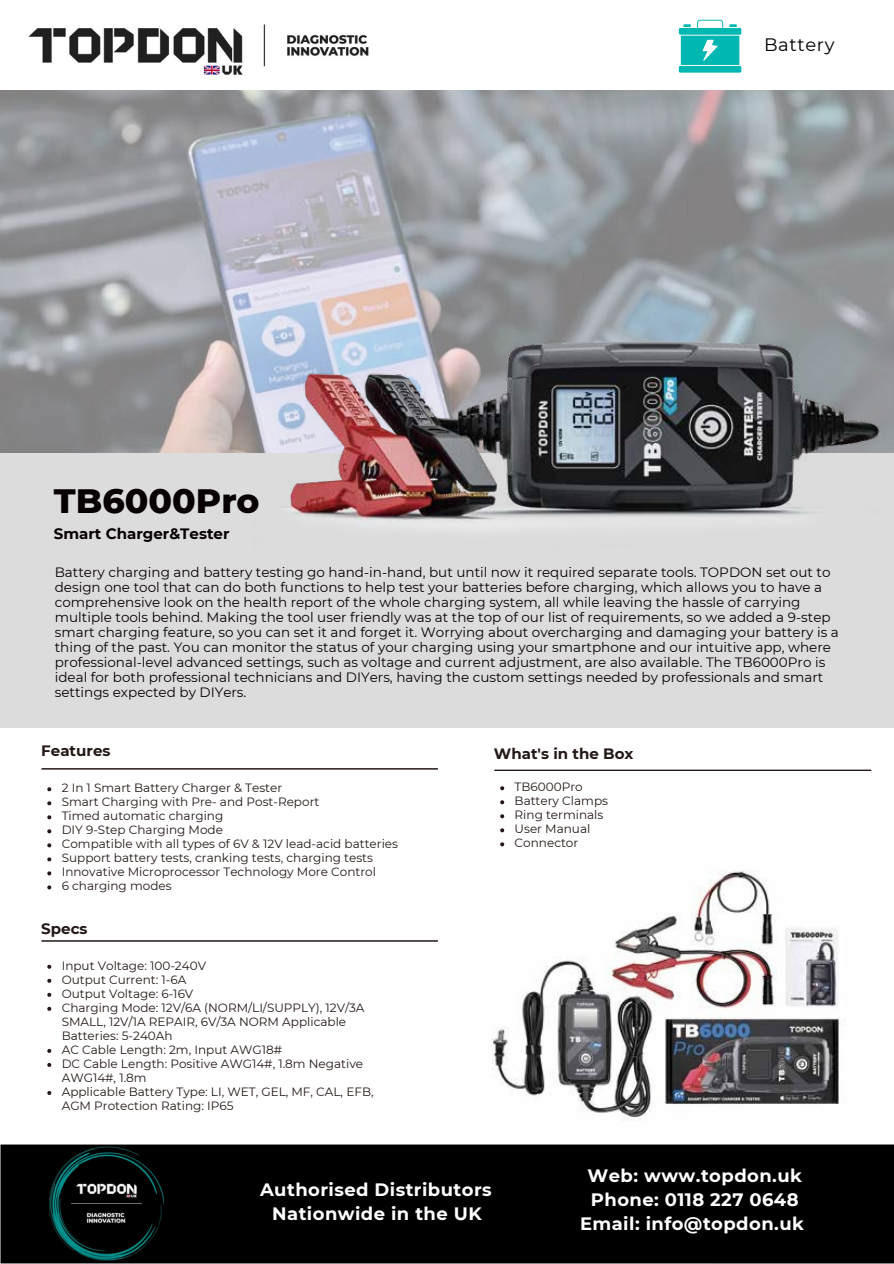
<style>
.page{position:relative;width:894px;height:1264px;background:#fff}
.page>*{position:absolute;margin:0;border:0;box-sizing:border-box;transform-origin:0 0}
.t1{font:800 34.5px "Montserrat";color:#070002}
.t2{font:700 18px/23.7px "Montserrat";letter-spacing:.025em;color:#fff;text-align:center}
.t3{font:18px "Montserrat";letter-spacing:.035em;color:#000}
.t4{font:700 15px "Montserrat";color:#231815}
.t5{font:700 15px "Montserrat";color:#070002}
.t6{font:13.5px/15px "Montserrat";color:#070002}
.t7{font:12px/14px "Montserrat";color:#231815}
</style>
<div class="page">
<img style="left:492px;top:843px;width:354px;height:278px">
<img style="left:0;top:90px;width:893px;height:363px">
<svg style="left:41px;top:768px;width:397px;height:1px"></svg>
<svg style="left:41px;top:940px;width:397px;height:1px"></svg>
<div style="left:0;top:453px;width:893px;height:274px;background:#dddcdd"></div>
<svg style="left:494px;top:769px;width:377px;height:2px"></svg>
<img style="left:254px;top:342px;width:639px;height:186px">
<svg style="left:47px;top:964px;width:4px;height:4px"></svg>
<svg style="left:47px;top:978px;width:4px;height:4px"></svg>
<svg style="left:47px;top:992px;width:4px;height:4px"></svg>
<svg style="left:47px;top:1006px;width:4px;height:4px"></svg>
<svg style="left:47px;top:1048px;width:4px;height:4px"></svg>
<svg style="left:47px;top:1062px;width:4px;height:4px"></svg>
<svg style="left:47px;top:1091px;width:4px;height:3px"></svg>
<svg style="left:47px;top:787px;width:4px;height:4px"></svg>
<svg style="left:47px;top:801px;width:4px;height:4px"></svg>
<svg style="left:47px;top:815px;width:4px;height:4px"></svg>
<svg style="left:47px;top:829px;width:4px;height:4px"></svg>
<svg style="left:47px;top:843px;width:4px;height:4px"></svg>
<svg style="left:47px;top:857px;width:4px;height:4px"></svg>
<svg style="left:47px;top:871px;width:4px;height:4px"></svg>
<svg style="left:47px;top:885px;width:4px;height:4px"></svg>
<svg style="left:500px;top:786px;width:4px;height:4px"></svg>
<svg style="left:500px;top:800px;width:4px;height:4px"></svg>
<svg style="left:500px;top:814px;width:4px;height:4px"></svg>
<svg style="left:500px;top:828px;width:4px;height:4px"></svg>
<svg style="left:500px;top:842px;width:4px;height:4px"></svg>
<div style="left:0;top:1144px;width:893px;height:119px;background:#000"></div>
<img style="left:50px;top:1146px;width:113px;height:114px">
<img style="left:28px;top:24px;width:341px;height:51px">
<svg style="left:678px;top:20px;width:63px;height:53px"></svg>
<svg style="left:204px;top:66px;width:15px;height:9px"></svg>
<p class="t1" style="left:54px;top:480px;width:207px">TB6000Pro</p>
<p class="t5" style="left:54px;top:524px;width:177px">Smart Charger&amp;Tester</p>
<p class="t3" style="left:763px;top:33px;width:72px">Battery</p>
<p class="t6" style="left:55px;top:564px;width:785px">Battery charging and battery testing go hand-in-hand, but until now it required separate tools. TOPDON set out to design one tool that can do both functions to help test your batteries before charging, which allows you to have a comprehensive look on the health report of the whole charging system, all while leaving the hassle of carrying multiple tools behind. Making the tool user friendly was at the top of our list of requirements, so we added a 9-step smart charging feature, so you can set it and forget it. Worrying about overcharging and damaging your battery is a thing of the past. You can monitor the status of your charging using your smartphone and our intuitive app, where professional-level advanced settings, such as voltage and current adjustment, are also available. The TB6000Pro is ideal for both professional technicians and DIYers, having the custom settings needed by professionals and smart settings expected by DIYers.</p>
<p class="t4" style="left:41px;top:741px;width:71px">Features</p>
<p class="t7" style="left:62px;top:781px;width:222px">2 In 1 Smart Battery Charger &amp; Tester</p>
<p class="t7" style="left:62px;top:795px;width:259px">Smart Charging with Pre- and Post-Report</p>
<p class="t7" style="left:62px;top:809px;width:163px">Timed automatic charging</p>
<p class="t7" style="left:62px;top:823px;width:163px">DIY 9-Step Charging Mode</p>
<p class="t7" style="left:62px;top:837px;width:338px">Compatible with all types of 6V &amp; 12V lead-acid batteries</p>
<h3 class="t7" style="left:62px;top:851px;width:313px">Support battery tests, cranking tests, charging tests</h3>
<p class="t7" style="left:62px;top:865px;width:315px">Innovative Microprocessor Technology More Control</p>
<p class="t7" style="left:62px;top:879px;width:111px">6 charging modes</p>
<h2 class="t4" style="left:41px;top:919px;width:48px">Specs</h2>
<p class="t7" style="left:62px;top:958px;width:146px">Input Voltage: 100-240V</p>
<p class="t7" style="left:62px;top:972px;width:126px">Output Current: 1-6A</p>
<h3 class="t7" style="left:62px;top:986px;width:133px">Output Voltage: 6-16V</h3>
<h4 class="t7" style="left:62px;top:1000px;width:304px">Charging Mode: 12V/6A (NORM/LI/SUPPLY), 12V/3A<br>SMALL, 12V/1A REPAIR, 6V/3A NORM Applicable<br>Batteries: 5-240Ah</h4>
<h3 class="t7" style="left:62px;top:1042px;width:222px">AC Cable Length: 2m, Input AWG18#</h3>
<p class="t7" style="left:62px;top:1056px;width:303px">DC Cable Length: Positive AWG14#, 1.8m Negative<br>AWG14#, 1.8m</p>
<p class="t7" style="left:62px;top:1084px;width:313px">Applicable Battery Type: LI, WET, GEL, MF, CAL, EFB,<br>AGM Protection Rating: IP65</p>
<p class="t4" style="left:494px;top:744px;width:141px">What's in the Box</p>
<p class="t7" style="left:514px;top:780px;width:70px">TB6000Pro</p>
<p class="t7" style="left:514px;top:794px;width:95px">Battery Clamps</p>
<p class="t7" style="left:514px;top:808px;width:90px">Ring terminals</p>
<p class="t7" style="left:514px;top:822px;width:77px">User Manual</p>
<h3 class="t7" style="left:514px;top:836px;width:65px">Connector</h3>
<p class="t2" style="left:260px;top:1177px;width:233px">Authorised Distributors<br>Nationwide in the UK</p>
<p class="t2" style="left:580px;top:1164px;width:225px">Web: www.topdon.uk<br>Phone: 0118 227 0648<br>Email: info@topdon.uk</p>
</div>
